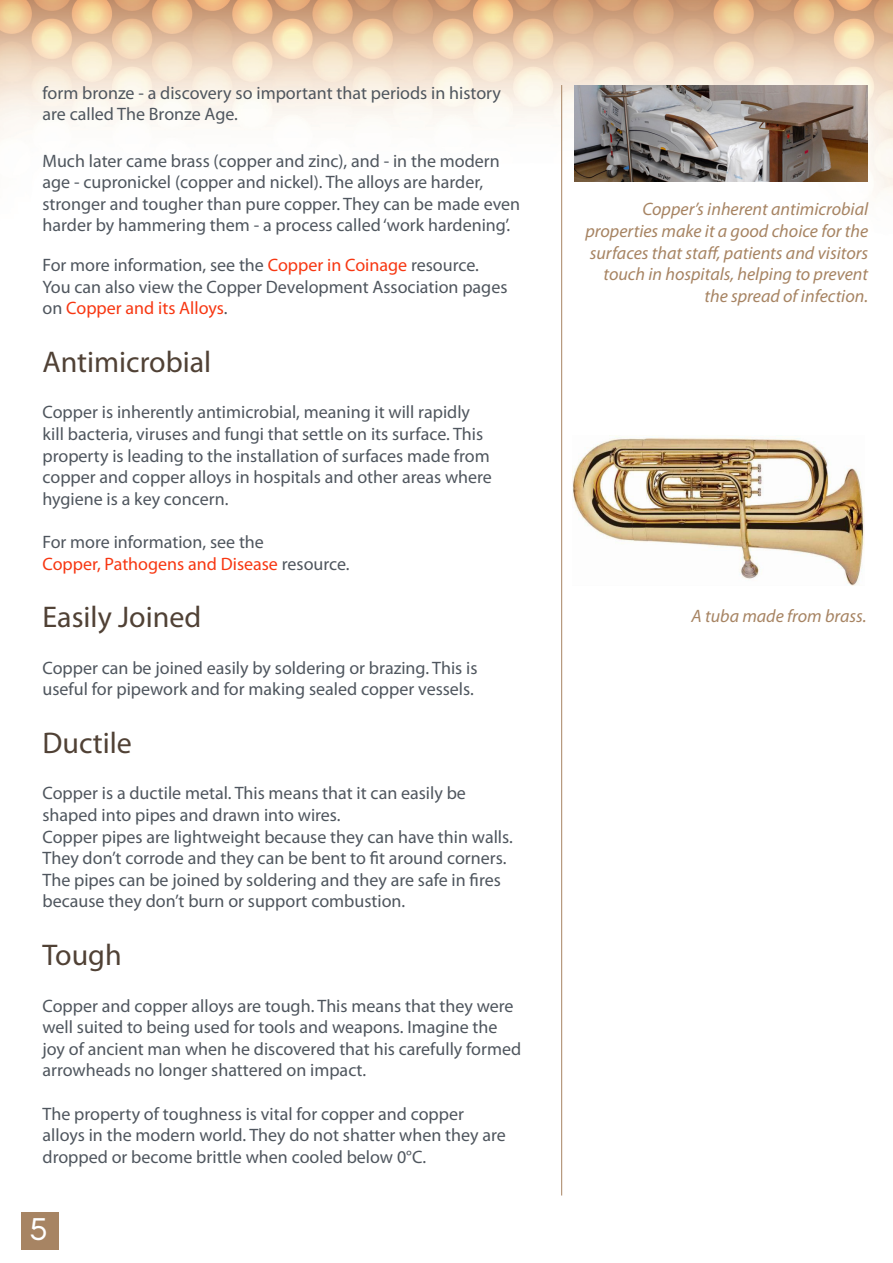
<style>
.page{position:relative;width:893px;height:1263px;background:#fff}
.page>*{position:absolute;margin:0;border:0;box-sizing:border-box;transform-origin:0 0}
.t1{font:33px "Questrial";color:#fff}
.t2{font:30px "Myriad Pro";color:#504135}
.t3{font:18px/21.6px "Myriad Pro";color:#4f565e}
.t4{font:italic 18px/21.6px "Myriad Pro";color:#a78463;text-align:right}
.t5{font:18px "Myriad Pro";color:#f73712}
.s1{color:#f73712}
.s2{color:#4f565e}
</style>
<div class="page">
<img style="left:0;top:0;width:893px;height:301px">
<div style="left:21px;top:1212px;width:38px;height:38px;background:#a78463"></div>
<hr style="left:561px;top:85px;width:1px;height:1110px;background:#a78463">
<img style="left:575px;top:85px;width:292px;height:97px">
<img style="left:572px;top:436px;width:293px;height:149px">
<p class="t3" style="left:43px;top:81px;width:460px">form bronze - a discovery so important that periods in history are called The Bronze Age.</p>
<p class="t3" style="left:43px;top:150px;width:479px">Much later came brass (copper and zinc), and - in the modern age - cupronickel (copper and nickel). The alloys are harder, stronger and tougher than pure copper. They can be made even harder by hammering them - a process called ‘work hardening’.</p>
<p class="t3" style="left:43px;top:254px;width:466px">For more information, see the <span class="s1">Copper in Coinage</span> resource.<br>You can also view the Copper Development Association pages on <span class="s1">Copper and its Alloys</span>.</p>
<p class="t2" style="left:43px;top:343px;width:170px">Antimicrobial</p>
<p class="t3" style="left:43px;top:401px;width:451px">Copper is inherently antimicrobial, meaning it will rapidly kill bacteria, viruses and fungi that settle on its surface. This property is leading to the installation of surfaces made from copper and copper alloys in hospitals and other areas where hygiene is a key concern.</p>
<p class="t3" style="left:43px;top:531px;width:223px">For more information, see the</p>
<p class="t5" style="left:43px;top:552px;width:309px">Copper, Pathogens and Disease <span class="s2">resource.</span></p>
<p class="t2" style="left:43px;top:599px;width:160px">Easily Joined</p>
<p class="t3" style="left:43px;top:657px;width:436px">Copper can be joined easily by soldering or brazing. This is useful for pipework and for making sealed copper vessels.</p>
<p class="t2" style="left:43px;top:724px;width:91px">Ductile</p>
<p class="t3" style="left:43px;top:782px;width:425px">Copper is a ductile metal. This means that it can easily be shaped into pipes and drawn into wires.</p>
<p class="t3" style="left:43px;top:825px;width:472px">Copper pipes are lightweight because they can have thin walls.<br>They don’t corrode and they can be bent to fit around corners.<br>The pipes can be joined by soldering and they are safe in fires because they don’t burn or support combustion.</p>
<p class="t2" style="left:43px;top:936px;width:81px">Tough</p>
<p class="t3" style="left:43px;top:994px;width:480px">Copper and copper alloys are tough. This means that they were well suited to being used for tools and weapons. Imagine the joy of ancient man when he discovered that his carefully formed arrowheads no longer shattered on impact.</p>
<p class="t3" style="left:43px;top:1102px;width:465px">The property of toughness is vital for copper and copper alloys in the modern world. They do not shatter when they are dropped or become brittle when cooled below 0°C.</p>
<p class="t1" style="left:29px;top:1213px;width:20px">5</p>
<p class="t4" style="left:585px;top:198px;width:284px">Copper’s inherent antimicrobial properties make it a good choice for the surfaces that staff, patients and visitors touch in hospitals, helping to prevent the spread of infection.</p>
<p class="t4" style="left:692px;top:604px;width:176px">A tuba made from brass.</p>
</div>
